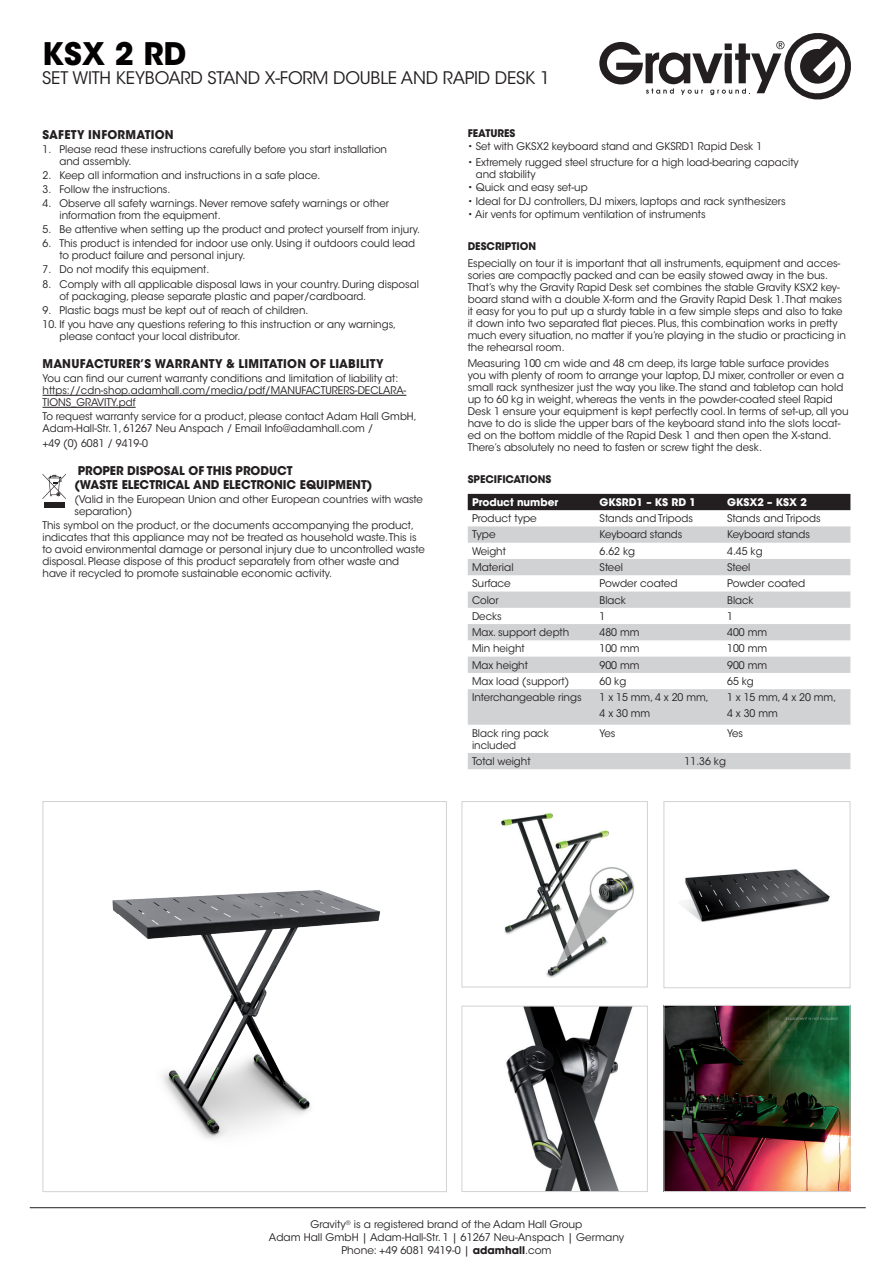
<style>
.page{position:relative;width:893px;height:1263px;background:#fff}
.page>*{position:absolute;margin:0;border:0;box-sizing:border-box;transform-origin:0 0}
.t1{font:700 30.9px "ITC Avant Garde Std";color:#030102}
.t2{font:17.25px "ITC Avant Garde Std";letter-spacing:-.01em;color:#231f20}
.t3{font:700 12px/14.1px "ITC Avant Garde Std";color:#231f20}
.t4{font:700 12px "ITC Avant Garde Std";letter-spacing:.02em;color:#231f20}
.t5{font:10.5px/12px "ITC Avant Garde Std";color:#231f20}
.t6{font:700 10.5px "ITC Avant Garde Std";color:#fff}
.t7{font:700 10.5px "ITC Avant Garde Std";color:#231f20}
.s1{font-weight:700}
</style>
<div class="page">
<hr style="left:43px;top:395px;width:363px;height:1px;background:#231f20">
<hr style="left:43px;top:407px;width:93px;height:1px;background:#231f20">
<div style="left:44px;top:503px;width:21px;height:5px;background:#231f20"></div>
<svg style="left:43px;top:474px;width:23px;height:25px"></svg>
<hr style="left:30px;top:1207px;width:836px;height:1px;background:#231f20">
<svg style="left:599px;top:33px;width:252px;height:67px"></svg>
<img style="left:682px;top:869px;width:148px;height:53px">
<div style="left:663px;top:801px;width:187px;height:187px;border:1px solid #d1d2d4"></div>
<img style="left:501px;top:813px;width:133px;height:165px">
<div style="left:461px;top:801px;width:187px;height:186px;border:1px solid #d1d2d4"></div>
<img style="left:112px;top:890px;width:268px;height:249px">
<div style="left:43px;top:801px;width:404px;height:391px;border:1px solid #d1d2d4"></div>
<img style="left:665px;top:1007px;width:183px;height:183px">
<div style="left:663px;top:1005px;width:187px;height:187px;border:1px solid #d1d2d4"></div>
<img style="left:506px;top:1008px;width:126px;height:182px">
<div style="left:461px;top:1006px;width:187px;height:186px;border:1px solid #d1d2d4"></div>
<div style="left:468px;top:494px;width:382px;height:16px;background:#231f20"></div>
<svg style="left:468px;top:526px;width:382px;height:243px;fill:#d1d2d4"></svg>
<h1 class="t1" style="left:42px;top:34px;width:146px">KSX 2 RD</h1>
<h2 class="t2" style="left:42px;top:67px;width:509px">SET WITH KEYBOARD STAND X-FORM DOUBLE AND RAPID DESK 1</h2>
<p class="t4" style="left:43px;top:126px;width:133px">SAFETY INFORMATION</p>
<p class="t5" style="left:60px;top:143px;width:329px;text-indent:-17px">1. Please read these instructions carefully before you start installation and assembly.</p>
<p class="t5" style="left:43px;top:169px;width:279px">2. Keep all information and instructions in a safe place.</p>
<p class="t5" style="left:43px;top:183px;width:129px">3. Follow the instructions.</p>
<p class="t5" style="left:60px;top:197px;width:331px;text-indent:-17px">4. Observe all safety warnings. Never remove safety warnings or other information from the equipment.</p>
<p class="t5" style="left:43px;top:224px;width:379px">5. Be attentive when setting up the product and protect yourself from injury.</p>
<p class="t5" style="left:60px;top:238px;width:357px;text-indent:-17px">6. This product is intended for indoor use only. Using it outdoors could lead to product failure and personal injury.</p>
<p class="t5" style="left:43px;top:264px;width:168px">7. Do not modify this equipment.</p>
<p class="t5" style="left:60px;top:278px;width:361px;text-indent:-17px">8. Comply with all applicable disposal laws in your country. During disposal of packaging, please separate plastic and paper/cardboard.</p>
<p class="t5" style="left:43px;top:304px;width:267px">9. Plastic bags must be kept out of reach of children.</p>
<p class="t5" style="left:60px;top:318px;width:338px;text-indent:-17px">10. If you have any questions refering to this instruction or any warnings, please contact your local distributor.</p>
<p class="t3" style="left:43px;top:357px;width:343px">MANUFACTURER’S WARRANTY &amp; LIMITATION OF LIABILITY</p>
<p class="t5" style="left:43px;top:373px;width:365px">You can find our current warranty conditions and limitation of liability at: https://cdn-shop.adamhall.com/media/pdf/MANUFACTURERS-DECLARA-<br>TIONS_GRAVITY.pdf</p>
<p class="t5" style="left:43px;top:411px;width:376px">To request warranty service for a product, please contact Adam Hall GmbH,<br>Adam-Hall-Str. 1, 61267 Neu Anspach / Email Info@adamhall.com /</p>
<p class="t5" style="left:43px;top:437px;width:107px">+49 (0) 6081 / 9419-0</p>
<p class="t3" style="left:74px;top:463px;width:299px">PROPER DISPOSAL OF THIS PRODUCT<br>(WASTE ELECTRICAL AND ELECTRONIC EQUIPMENT)</p>
<p class="t5" style="left:74px;top:493px;width:350px">(Valid in the European Union and other European countries with waste separation)</p>
<p class="t5" style="left:43px;top:519px;width:384px">This symbol on the product, or the documents accompanying the product, indicates that this appliance may not be treated as household waste. This is to avoid environmental damage or personal injury due to uncontrolled waste disposal. Please dispose of this product separately from other waste and have it recycled to promote sustainable economic activity.</p>
<p class="t7" style="left:468px;top:126px;width:49px">FEATURES</p>
<p class="t5" style="left:468px;top:140px;width:296px">• Set with GKSX2 keyboard stand and GKSRD1 Rapid Desk 1</p>
<p class="t5" style="left:476px;top:156px;width:325px;text-indent:-8px">• Extremely rugged steel structure for a high load-bearing capacity and stability</p>
<p class="t5" style="left:468px;top:182px;width:121px">• Quick and easy set-up</p>
<p class="t5" style="left:468px;top:195px;width:320px">• Ideal for DJ controllers, DJ mixers, laptops and rack synthesizers</p>
<p class="t5" style="left:468px;top:208px;width:239px">• Air vents for optimum ventilation of instruments</p>
<p class="t7" style="left:468px;top:240px;width:70px">DESCRIPTION</p>
<p class="t5" style="left:468px;top:257px;width:380px">Especially on tour it is important that all instruments, equipment and acces&shy;sories are compactly packed and can be easily stowed away in the bus.<br>That’s why the Gravity Rapid Desk set combines the stable Gravity KSX2 key&shy;board stand with a double X-form and the Gravity Rapid Desk 1. That makes it easy for you to put up a sturdy table in a few simple steps and also to take it down into two separated flat pieces. Plus, this combination works in pretty much every situation, no matter if you’re playing in the studio or practicing in the rehearsal room.</p>
<p class="t5" style="left:468px;top:357px;width:382px">Measuring 100 cm wide and 48 cm deep, its large table surface provides you with plenty of room to arrange your laptop, DJ mixer, controller or even a small rack synthesizer just the way you like. The stand and tabletop can hold up to 60 kg in weight, whereas the vents in the powder-coated steel Rapid Desk 1 ensure your equipment is kept perfectly cool. In terms of set-up, all you have to do is slide the upper bars of the keyboard stand into the slots locat&shy;ed on the bottom middle of the Rapid Desk 1 and then open the X-stand.<br>There’s absolutely no need to fasten or screw tight the desk.</p>
<p class="t7" style="left:468px;top:473px;width:85px">SPECIFICATIONS</p>
<p class="t6" style="left:472px;top:495px;width:88px">Product number</p>
<p class="t6" style="left:600px;top:495px;width:98px">GKSRD1 – KS RD 1</p>
<p class="t6" style="left:727px;top:495px;width:81px">GKSX2 – KSX 2</p>
<p class="t5" style="left:472px;top:512px;width:66px">Product type</p>
<p class="t5" style="left:600px;top:512px;width:95px">Stands and Tripods</p>
<p class="t5" style="left:727px;top:512px;width:95px">Stands and Tripods</p>
<p class="t5" style="left:472px;top:529px;width:25px">Type</p>
<p class="t5" style="left:600px;top:529px;width:84px">Keyboard stands</p>
<p class="t5" style="left:727px;top:529px;width:84px">Keyboard stands</p>
<p class="t5" style="left:472px;top:545px;width:35px">Weight</p>
<p class="t5" style="left:600px;top:545px;width:37px">6.62 kg</p>
<p class="t5" style="left:727px;top:545px;width:37px">4.45 kg</p>
<p class="t5" style="left:472px;top:561px;width:43px">Material</p>
<p class="t5" style="left:600px;top:561px;width:25px">Steel</p>
<p class="t5" style="left:727px;top:561px;width:25px">Steel</p>
<p class="t5" style="left:472px;top:578px;width:40px">Surface</p>
<p class="t5" style="left:600px;top:578px;width:80px">Powder coated</p>
<p class="t5" style="left:727px;top:578px;width:80px">Powder coated</p>
<p class="t5" style="left:472px;top:594px;width:28px">Color</p>
<p class="t5" style="left:600px;top:594px;width:28px">Black</p>
<p class="t5" style="left:727px;top:594px;width:28px">Black</p>
<p class="t5" style="left:472px;top:610px;width:31px">Decks</p>
<p class="t5" style="left:600px;top:610px;width:7px">1</p>
<p class="t5" style="left:727px;top:610px;width:7px">1</p>
<p class="t5" style="left:472px;top:626px;width:99px">Max. support depth</p>
<p class="t5" style="left:600px;top:626px;width:42px">480 mm</p>
<p class="t5" style="left:727px;top:626px;width:42px">400 mm</p>
<p class="t5" style="left:472px;top:643px;width:54px">Min height</p>
<p class="t5" style="left:600px;top:643px;width:42px">100 mm</p>
<p class="t5" style="left:727px;top:643px;width:42px">100 mm</p>
<p class="t5" style="left:472px;top:659px;width:57px">Max height</p>
<p class="t5" style="left:600px;top:659px;width:42px">900 mm</p>
<p class="t5" style="left:727px;top:659px;width:42px">900 mm</p>
<p class="t5" style="left:472px;top:675px;width:99px">Max load (support)</p>
<p class="t5" style="left:600px;top:675px;width:28px">60 kg</p>
<p class="t5" style="left:727px;top:675px;width:28px">65 kg</p>
<p class="t5" style="left:472px;top:691px;width:111px">Interchangeable rings</p>
<p class="t5" style="left:600px;top:689px;width:111px;line-height:16.2px">1 x 15 mm, 4 x 20 mm,<br>4 x 30 mm</p>
<p class="t5" style="left:727px;top:689px;width:111px;line-height:16.2px">1 x 15 mm, 4 x 20 mm,<br>4 x 30 mm</p>
<p class="t5" style="left:472px;top:727px;width:78px">Black ring pack included</p>
<p class="t5" style="left:600px;top:727px;width:17px">Yes</p>
<p class="t5" style="left:727px;top:727px;width:17px">Yes</p>
<p class="t5" style="left:472px;top:755px;width:60px">Total weight</p>
<p class="t5" style="left:685px;top:755px;width:43px">11.36 kg</p>
<p class="t5" style="left:269px;top:1218px;width:357px;line-height:12.6px;text-align:center">Gravity<sup>®</sup> is a registered brand of the Adam Hall Group<br>Adam Hall GmbH | Adam-Hall-Str. 1 | 61267 Neu-Anspach | Germany<br>Phone: +49 6081 9419-0 | <span class="s1">adamhall</span>.com</p>
</div>
